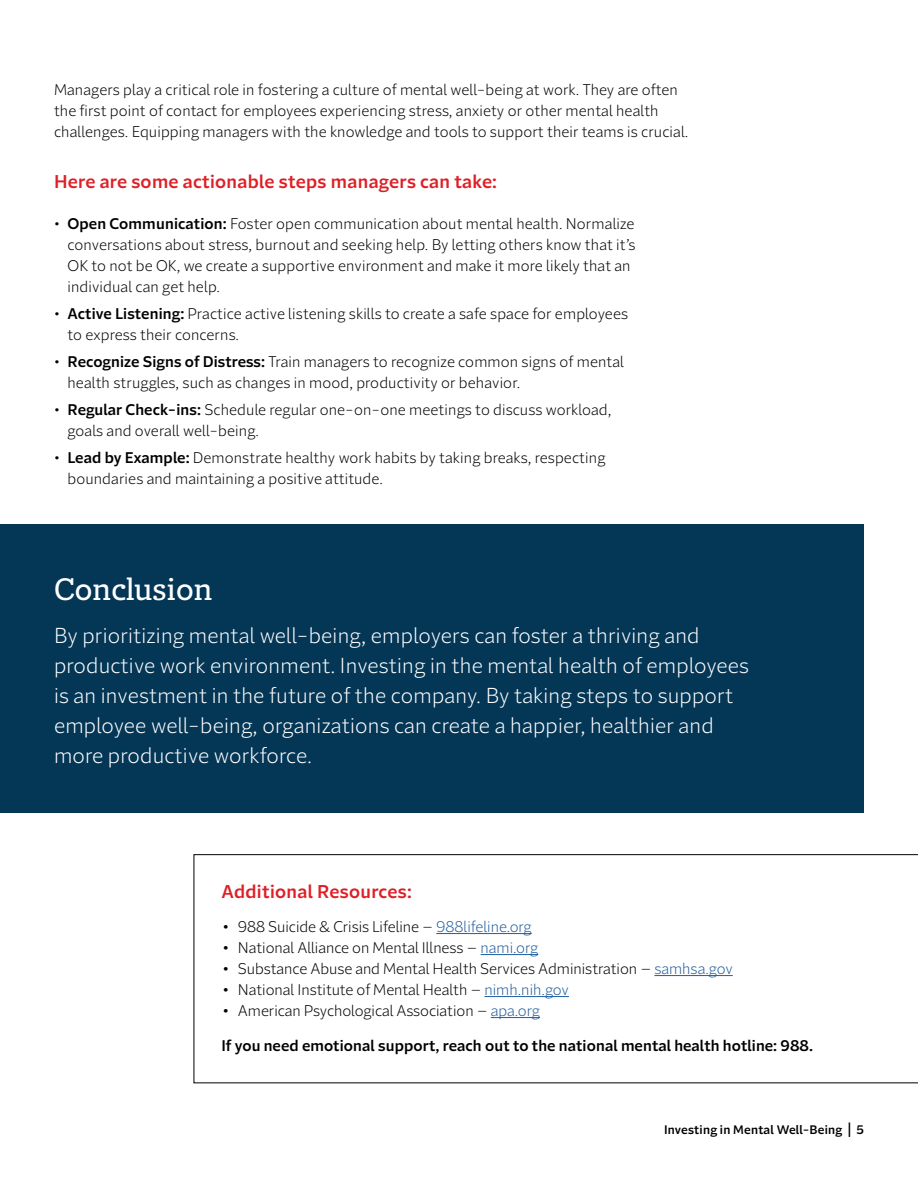
<style>
.page{position:relative;width:918px;height:1188px;background:#fff}
.page>*{position:absolute;margin:0;border:0;box-sizing:border-box;transform-origin:0 0}
.H3__Black_header{font:30px "Batterson Slab";color:#fff}
.P__Body{font:300 21px/30px "Batterson Sans";letter-spacing:.01em;color:#fff}
.H4__Red_header{font:600 18px "Batterson Sans";letter-spacing:.02em;color:#de1f26}
.H4__Red_header-2{font:300 15px/21px "Batterson Sans";letter-spacing:.01em;color:#000}
.P__Body-2{font:600 15px "Batterson Sans";letter-spacing:.01em;color:#000}
.H4__Red_header-3{font:600 12px "Batterson Sans";letter-spacing:.02em;color:#000}
.s1{font-weight:600}
.s2{font-weight:700}
.s3{color:#215e9e}
</style>
<div class="page">
<svg style="left:194px;top:854px;width:724px;height:229px"></svg>
<div style="left:0;top:525px;width:864px;height:288px;background:#043656"></div>
<hr style="left:436px;top:933px;width:96px;height:1px;background:#215e9e">
<hr style="left:481px;top:954px;width:57px;height:1px;background:#215e9e">
<hr style="left:654px;top:975px;width:79px;height:1px;background:#215e9e">
<hr style="left:484px;top:996px;width:85px;height:1px;background:#215e9e">
<hr style="left:491px;top:1017px;width:49px;height:1px;background:#215e9e">
<h4 class="H4__Red_header-2" style="left:54px;top:79px;width:636px">Managers play a critical role in fostering a culture of mental well-being at work. They are often the first point of contact for employees experiencing stress, anxiety or other mental health challenges. Equipping managers with the knowledge and tools to support their teams is crucial.</h4>
<h4 class="H4__Red_header" style="left:54px;top:170px;width:445px">Here are some actionable steps managers can take:</h4>
<p class="H4__Red_header-2" style="left:68px;top:213px;width:570px;text-indent:-14px"><span class="s1">• Open Communication:</span> Foster open communication about mental health. Normalize conversations about stress, burnout and seeking help. By letting others know that it’s OK to not be OK, we create a supportive environment and make it more likely that an individual can get help.</p>
<p class="H4__Red_header-2" style="left:68px;top:303px;width:562px;text-indent:-14px"><span class="s1">• Active Listening:</span> Practice active listening skills to create a safe space for employees to express their concerns.</p>
<p class="H4__Red_header-2" style="left:68px;top:351px;width:558px;text-indent:-14px"><span class="s1">• Recognize Signs of Distress:</span> Train managers to recognize common signs of mental health struggles, such as changes in mood, productivity or behavior.</p>
<p class="H4__Red_header-2" style="left:68px;top:399px;width:545px;text-indent:-14px"><span class="s1">• Regular Check-ins:</span> Schedule regular one-on-one meetings to discuss workload, goals and overall well-being.</p>
<p class="H4__Red_header-2" style="left:68px;top:447px;width:539px;text-indent:-14px"><span class="s1">• Lead by Example:</span> Demonstrate healthy work habits by taking breaks, respecting boundaries and maintaining a positive attitude.</p>
<h3 class="H3__Black_header" style="left:54px;top:570px;width:160px">Conclusion</h3>
<p class="P__Body" style="left:54px;top:621px;width:697px">By prioritizing mental well-being, employers can foster a thriving and productive work environment. Investing in the mental health of employees is an investment in the future of the company. By taking steps to support employee well-being, organizations can create a happier, healthier and more productive workforce.</p>
<h4 class="H4__Red_header" style="left:221px;top:880px;width:192px">Additional Resources:</h4>
<p class="H4__Red_header-2" style="left:223px;top:916px;width:310px"><span class="s2">•</span> 988 Suicide &amp; Crisis Lifeline – <span class="s3">988lifeline.org</span></p>
<p class="H4__Red_header-2" style="left:223px;top:937px;width:317px"><span class="s2">•</span> National Alliance on Mental Illness – <span class="s3">nami.org</span></p>
<p class="H4__Red_header-2" style="left:223px;top:958px;width:511px"><span class="s2">•</span> Substance Abuse and Mental Health Services Administration – <span class="s3">samhsa.gov</span></p>
<p class="H4__Red_header-2" style="left:223px;top:979px;width:348px"><span class="s2">•</span> National Institute of Mental Health – <span class="s3">nimh.nih.gov</span></p>
<p class="H4__Red_header-2" style="left:223px;top:1000px;width:318px"><span class="s2">•</span> American Psychological Association – <span class="s3">apa.org</span></p>
<p class="P__Body-2" style="left:221px;top:1036px;width:593px">If you need emotional support, reach out to the national mental health hotline: 988.</p>
<h4 class="H4__Red_header-3" style="left:664px;top:1122px;width:201px">Investing in Mental Well-Being | 5</h4>
</div>
